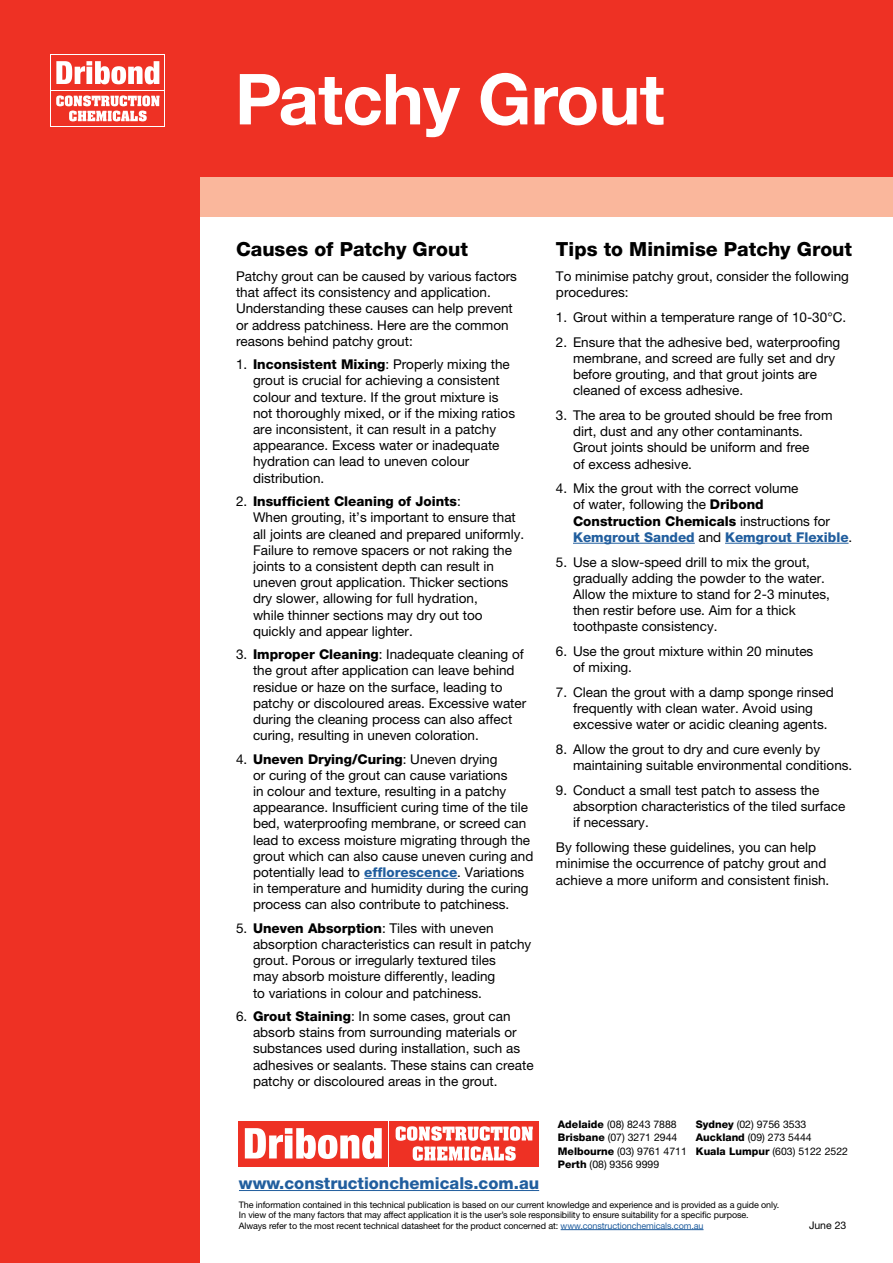
<style>
.page{position:relative;width:893px;height:1263px;background:#fff}
.page>*{position:absolute;margin:0;border:0;box-sizing:border-box;transform-origin:0 0}
.t1{font:700 70.5px "Helvetica Neue LT Std";letter-spacing:-.01em;color:#fff}
.t2{font:800 19.5px "Helvetica Neue LT Std";color:#000}
.t3{font:800 16.5px "Helvetica Neue LT Std";color:#215e9e}
.t4{font:13.5px/16.2px "Helvetica Neue LT Std";color:#000}
.t5{font:10.5px/13.2px "Helvetica Neue LT Std";color:#000}
.t6{font:9px/10.5px "Helvetica Neue LT Std";letter-spacing:-.01em;color:#000}
.s1{font-weight:800}
.s2{font-weight:800;color:#215e9e}
.s3{color:#215e9e}
</style>
<div class="page">
<div style="left:193px;top:175px;width:700px;height:42px;background:#fab79c"></div>
<div style="left:0;top:0;width:200px;height:1263px;background:#ee3124"></div>
<div style="left:199px;top:0;width:694px;height:176px;background:#ee3124"></div>
<svg style="left:56px;top:95px;width:104px;height:26px"></svg>
<svg style="left:56px;top:61px;width:103px;height:23px"></svg>
<hr style="left:364px;top:878px;width:93px;height:1px;background:#215e9e">
<hr style="left:573px;top:543px;width:122px;height:1px;background:#215e9e">
<hr style="left:725px;top:543px;width:123px;height:1px;background:#215e9e">
<hr style="left:561px;top:1229px;width:142px;height:1px;background:#215e9e">
<hr style="left:239px;top:1190px;width:300px;height:1px;background:#215e9e">
<div style="left:388px;top:1119px;width:152px;height:49px;background:linear-gradient(to right,#ee3124,#ee3124)"></div>
<svg style="left:238px;top:1119px;width:152px;height:49px"></svg>
<svg style="left:396px;top:1126px;width:137px;height:35px"></svg>
<div style="left:239px;top:1120px;width:149px;height:46px;background:#ee3124"></div>
<svg style="left:245px;top:1128px;width:137px;height:31px"></svg>
<h1 class="t1" style="left:235px;top:56px;width:431px">Patchy Grout</h1>
<h2 class="t2" style="left:236px;top:238px;width:233px">Causes of Patchy Grout</h2>
<p class="t4" style="left:236px;top:268px;width:283px">Patchy grout can be caused by various factors that affect its consistency and application.<br>Understanding these causes can help prevent or address patchiness. Here are the common reasons behind patchy grout:</p>
<p class="t4" style="left:253px;top:356px;width:264px;text-indent:-17px">1. <span class="s1">Inconsistent Mixing</span>: Properly mixing the grout is crucial for achieving a consistent colour and texture. If the grout mixture is not thoroughly mixed, or if the mixing ratios are inconsistent, it can result in a patchy appearance. Excess water or inadequate hydration can lead to uneven colour distribution.</p>
<p class="t4" style="left:253px;top:493px;width:273px;text-indent:-17px">2. <span class="s1">Insufficient Cleaning of Joints</span>:<br>When grouting, it’s important to ensure that all joints are cleaned and prepared uniformly.<br>Failure to remove spacers or not raking the joints to a consistent depth can result in uneven grout application. Thicker sections dry slower, allowing for full hydration,<br>while thinner sections may dry out too quickly and appear lighter.</p>
<p class="t4" style="left:253px;top:646px;width:275px;text-indent:-17px">3. <span class="s1">Improper Cleaning</span>: Inadequate cleaning of the grout after application can leave behind residue or haze on the surface, leading to patchy or discoloured areas. Excessive water during the cleaning process can also affect curing, resulting in uneven coloration.</p>
<p class="t4" style="left:253px;top:750px;width:282px;text-indent:-17px">4. <span class="s1">Uneven Drying/Curing</span>: Uneven drying<br>or curing of the grout can cause variations<br>in colour and texture, resulting in a patchy appearance. Insufficient curing time of the tile bed, waterproofing membrane, or screed can lead to excess moisture migrating through the grout which can also cause uneven curing and potentially lead to <span class="s2">efflorescence</span>. Variations in temperature and humidity during the curing process can also contribute to patchiness.</p>
<p class="t4" style="left:253px;top:920px;width:280px;text-indent:-17px">5. <span class="s1">Uneven Absorption</span>: Tiles with uneven absorption characteristics can result in patchy grout. Porous or irregularly textured tiles<br>may absorb moisture differently, leading<br>to variations in colour and patchiness.</p>
<p class="t4" style="left:253px;top:1008px;width:282px;text-indent:-17px">6. <span class="s1">Grout Staining</span>: In some cases, grout can absorb stains from surrounding materials or substances used during installation, such as adhesives or sealants. These stains can create patchy or discoloured areas in the grout.</p>
<p class="t3" style="left:239px;top:1173px;width:302px">www.constructionchemicals.com.au</p>
<h2 class="t2" style="left:556px;top:238px;width:298px">Tips to Minimise Patchy Grout</h2>
<p class="t4" style="left:556px;top:268px;width:295px">To minimise patchy grout, consider the following procedures:</p>
<p class="t4" style="left:556px;top:309px;width:292px">1. Grout within a temperature range of 10-30°C.</p>
<p class="t4" style="left:573px;top:334px;width:269px;text-indent:-17px">2. Ensure that the adhesive bed, waterproofing membrane, and screed are fully set and dry before grouting, and that grout joints are cleaned of excess adhesive.</p>
<p class="t4" style="left:573px;top:407px;width:261px;text-indent:-17px">3. The area to be grouted should be free from dirt, dust and any other contaminants.<br>Grout joints should be uniform and free<br>of excess adhesive.</p>
<p class="t4" style="left:573px;top:480px;width:281px;text-indent:-17px">4. Mix the grout with the correct volume<br>of water, following the <span class="s1">Dribond Construction Chemicals</span> instructions for <span class="s2">Kemgrout Sanded</span> and <span class="s2">Kemgrout Flexible</span>.</p>
<p class="t4" style="left:573px;top:553px;width:258px;text-indent:-17px">5. Use a slow-speed drill to mix the grout, gradually adding the powder to the water.<br>Allow the mixture to stand for 2-3 minutes, then restir before use. Aim for a thick toothpaste consistency.</p>
<p class="t4" style="left:573px;top:643px;width:242px;text-indent:-17px">6. Use the grout mixture within 20 minutes of mixing.</p>
<p class="t4" style="left:573px;top:684px;width:262px;text-indent:-17px">7. Clean the grout with a damp sponge rinsed frequently with clean water. Avoid using excessive water or acidic cleaning agents.</p>
<p class="t4" style="left:573px;top:741px;width:281px;text-indent:-17px">8. Allow the grout to dry and cure evenly by maintaining suitable environmental conditions.</p>
<p class="t4" style="left:573px;top:782px;width:274px;text-indent:-17px">9. Conduct a small test patch to assess the absorption characteristics of the tiled surface if necessary.</p>
<p class="t4" style="left:556px;top:839px;width:275px">By following these guidelines, you can help minimise the occurrence of patchy grout and achieve a more uniform and consistent finish.</p>
<p class="t5" style="left:558px;top:1118px;width:130px"><span class="s1">Adelaide</span> (08) 8243 7888<br><span class="s1">Brisbane</span> (07) 3271 2944<br><span class="s1">Melbourne</span> (03) 9761 4711<br><span class="s1">Perth</span> (08) 9356 9999</p>
<p class="t5" style="left:696px;top:1118px;width:154px"><span class="s1">Sydney</span> (02) 9756 3533<br><span class="s1">Auckland</span> (09) 273 5444<br><span class="s1">Kuala Lumpur</span> (603) 5122 2522</p>
<p class="t6" style="left:239px;top:1199px;width:542px">The information contained in this technical publication is based on our current knowledge and experience and is provided as a guide only.<br>In view of the many factors that may affect application it is the user’s sole responsibility to ensure suitability for a specific purpose.<br>Always refer to the most recent technical datasheet for the product concerned at: <span class="s3">www.constructionchemicals.com.au</span></p>
<p class="t5" style="left:809px;top:1219px;width:39px">June 23</p>
</div>
